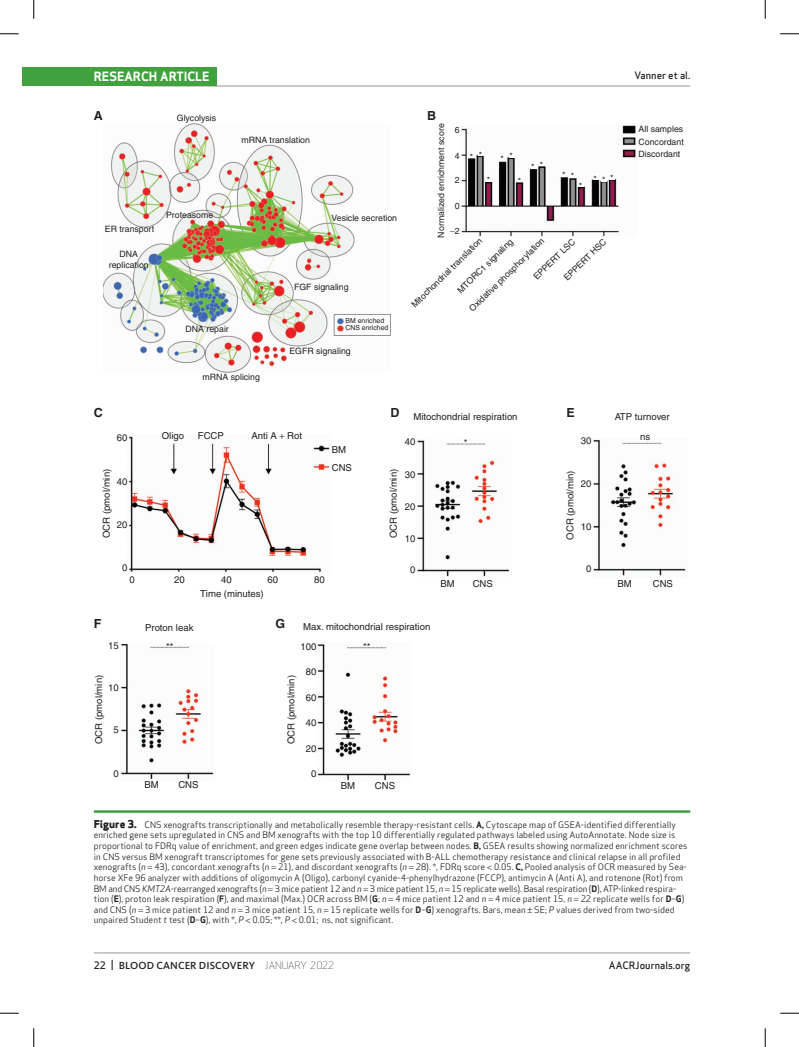
<style>
.page{position:relative;width:799px;height:1047px;background:#fff}
.page>*{position:absolute;margin:0;border:0;box-sizing:border-box;transform-origin:0 0}
.t1{font:700 12.5px "Apex Sans";color:#fff}
.t2{font:700 12.5px "Helvetica";color:#231f20}
.t3{font:500 10.62px "Kievit OT";letter-spacing:.01em;color:#231f20}
.t4{font:500 10px "Apex Sans";color:#231f20}
.t5{font:9.5px/19.6px "Helvetica";color:#231f20}
.t6{font:8.75px/10.6px "Apex Sans";color:#231f20}
.t7{font:8.75px/12px "Helvetica";color:#231f20}
.t8{font:6.88px/7.5px "Helvetica";color:#231f20}
.s1{font-weight:800;font-size:10.62px}
.s2{font-weight:700}
.s3{font-style:italic}
.s4{font-family:"Apex Sans";font-size:10px}
.s5{font-family:"Apex Sans";font-weight:300;font-size:10px}
</style>
<div class="page">
<hr style="left:143px;top:86px;width:547px;height:1px;background:#939598">
<div style="left:22px;top:68px;width:195px;height:18px;background:#40a13e"></div>
<hr style="left:94px;top:952px;width:596px;height:1px;background:#939598">
<img style="left:316px;top:644px;width:95px;height:137px">
<img style="left:120px;top:643px;width:94px;height:137px">
<img style="left:593px;top:439px;width:93px;height:137px">
<img style="left:416px;top:440px;width:94px;height:137px">
<img style="left:129px;top:436px;width:201px;height:136px">
<img style="left:460px;top:125px;width:176px;height:112px">
<img style="left:103px;top:123px;width:287px;height:249px">
<svg style="left:470px;top:150px;width:14px;height:8px"></svg>
<svg style="left:486px;top:176px;width:6px;height:5px"></svg>
<svg style="left:500px;top:151px;width:14px;height:9px"></svg>
<svg style="left:517px;top:176px;width:6px;height:6px"></svg>
<svg style="left:531px;top:160px;width:14px;height:8px"></svg>
<svg style="left:562px;top:170px;width:5px;height:6px"></svg>
<div style="left:570px;top:168px;width:6px;height:9px;background:#fff"></div>
<svg style="left:579px;top:181px;width:5px;height:6px"></svg>
<svg style="left:593px;top:173px;width:22px;height:8px"></svg>
<hr style="left:94px;top:810px;width:596px;height:2px;background:#40a13e">
<svg style="left:764px;top:0;width:1px;height:19px"></svg>
<svg style="left:764px;top:1028px;width:1px;height:18px"></svg>
<svg style="left:0;top:33px;width:19px;height:1px"></svg>
<svg style="left:780px;top:33px;width:19px;height:1px"></svg>
<svg style="left:0;top:1012px;width:19px;height:1px"></svg>
<svg style="left:780px;top:1012px;width:19px;height:1px"></svg>
<svg style="left:33px;top:0;width:1px;height:19px"></svg>
<svg style="left:33px;top:1028px;width:1px;height:18px"></svg>
<svg style="left:765px;top:0;width:1px;height:19px"></svg>
<svg style="left:765px;top:1028px;width:1px;height:18px"></svg>
<h1 class="t1" style="left:94px;top:69px;width:117px">RESEARCH ARTICLE</h1>
<p class="t4" style="left:634px;top:67px;width:57px">Vanner et al.</p>
<h1 class="t2" style="left:94px;top:107px;width:11px">A</h1>
<p class="t7" style="left:105px;top:222px;width:51px">ER transport</p>
<p class="t7" style="left:109px;top:249px;width:41px;line-height:10.5px;text-align:center">DNA replication</p>
<p class="t7" style="left:177px;top:112px;width:41px">Glycolysis</p>
<h1 class="t2" style="left:427px;top:107px;width:11px">B</h1>
<p class="t7" style="left:435px;top:237px;width:115px;rotate:-90deg">Normalized enrichment score</p>
<p class="t7" style="left:455px;top:124px;width:6px">6</p>
<p class="t7" style="left:638px;top:123px;width:46px">All samples</p>
<p class="t7" style="left:455px;top:149px;width:6px">4</p>
<p class="t7" style="left:455px;top:174px;width:6px">2</p>
<p class="t7" style="left:241px;top:134px;width:70px">mRNA translation</p>
<p class="t7" style="left:638px;top:136px;width:47px">Concordant<br>Discordant</p>
<p class="t7" style="left:470px;top:150px;width:14px">* *</p>
<p class="t7" style="left:500px;top:152px;width:14px">* *</p>
<p class="t7" style="left:531px;top:160px;width:14px">* *</p>
<p class="t7" style="left:562px;top:169px;width:13px">* *</p>
<p class="t7" style="left:593px;top:172px;width:21px">***</p>
<p class="t7" style="left:487px;top:174px;width:5px">*</p>
<p class="t7" style="left:518px;top:175px;width:5px">*</p>
<p class="t7" style="left:579px;top:180px;width:5px">*</p>
<p class="t7" style="left:455px;top:200px;width:6px">0</p>
<p class="t7" style="left:408px;top:301px;width:96px;rotate:-44deg">Mitochondrial translation</p>
<p class="t7" style="left:166px;top:209px;width:49px">Proteasome</p>
<p class="t7" style="left:332px;top:212px;width:67px">Vesicle secretion</p>
<p class="t7" style="left:450px;top:225px;width:11px">−2</p>
<p class="t7" style="left:531px;top:273px;width:56px;rotate:-44deg">EPPERT LSC</p>
<p class="t7" style="left:561px;top:274px;width:57px;rotate:-44deg">EPPERT HSC</p>
<p class="t7" style="left:466px;top:305px;width:102px;rotate:-44deg">Oxidative phosphorylation</p>
<p class="t7" style="left:454px;top:287px;width:75px;rotate:-44deg">MTORC1 signaling</p>
<p class="t7" style="left:294px;top:281px;width:56px">FGF signaling</p>
<p class="t8" style="left:345px;top:317px;width:44px">BM enriched<br>CNS enriched</p>
<p class="t7" style="left:289px;top:345px;width:63px">EGFR signaling</p>
<p class="t7" style="left:186px;top:323px;width:45px">DNA repair</p>
<p class="t7" style="left:203px;top:371px;width:59px">mRNA splicing</p>
<h1 class="t2" style="left:94px;top:405px;width:11px">C</h1>
<p class="t5" style="left:117px;top:428px;width:12px">60</p>
<p class="t5" style="left:97px;top:538px;width:71px;rotate:-90deg">OCR (pmol/min)</p>
<p class="t5" style="left:117px;top:471px;width:12px">40</p>
<p class="t5" style="left:117px;top:515px;width:12px">20</p>
<p class="t5" style="left:122px;top:558px;width:7px">0</p>
<p class="t5" style="left:162px;top:425px;width:24px">Oligo</p>
<p class="t5" style="left:198px;top:425px;width:28px">FCCP</p>
<p class="t5" style="left:251px;top:425px;width:52px">Anti A Rot</p>
<p class="t5" style="left:332px;top:439px;width:16px">BM</p>
<p class="t5" style="left:332px;top:457px;width:22px">CNS</p>
<h1 class="t2" style="left:390px;top:405px;width:11px">D</h1>
<h1 class="t2" style="left:566px;top:405px;width:10px">E</h1>
<p class="t5" style="left:413px;top:407px;width:106px">Mitochondrial respiration</p>
<p class="t5" style="left:640px;top:407px;width:31px;text-indent:-26px">ATP turnover ns</p>
<p class="t5" style="left:464px;top:433px;width:5px">*</p>
<p class="t5" style="left:405px;top:432px;width:12px">40</p>
<p class="t5" style="left:581px;top:431px;width:12px">30</p>
<p class="t5" style="left:581px;top:474px;width:12px">20</p>
<p class="t5" style="left:581px;top:516px;width:12px">10</p>
<p class="t5" style="left:586px;top:558px;width:7px">0</p>
<p class="t5" style="left:384px;top:538px;width:71px;rotate:-90deg">OCR (pmol/min)</p>
<p class="t5" style="left:560px;top:539px;width:71px;rotate:-90deg">OCR (pmol/min)</p>
<p class="t5" style="left:405px;top:464px;width:12px">30</p>
<p class="t5" style="left:405px;top:496px;width:12px">20</p>
<p class="t5" style="left:405px;top:528px;width:12px">10</p>
<p class="t5" style="left:410px;top:560px;width:7px">0</p>
<p class="t5" style="left:129px;top:569px;width:7px">0</p>
<p class="t5" style="left:174px;top:569px;width:12px">20</p>
<p class="t5" style="left:221px;top:569px;width:12px">40</p>
<p class="t5" style="left:267px;top:569px;width:12px">60</p>
<p class="t5" style="left:314px;top:569px;width:12px">80</p>
<p class="t5" style="left:200px;top:583px;width:65px">Time (minutes)</p>
<h1 class="t2" style="left:94px;top:615px;width:9px">F</h1>
<h1 class="t2" style="left:275px;top:615px;width:11px">G</h1>
<p class="t5" style="left:145px;top:618px;width:50px">Proton leak</p>
<p class="t5" style="left:303px;top:617px;width:129px;line-height:20px;text-align:center">Max. mitochondrial respiration **</p>
<p class="t5" style="left:108px;top:635px;width:12px">15</p>
<p class="t5" style="left:300px;top:636px;width:17px">100</p>
<p class="t5" style="left:306px;top:661px;width:12px">80</p>
<p class="t5" style="left:306px;top:687px;width:12px">60</p>
<p class="t5" style="left:306px;top:713px;width:12px">40</p>
<p class="t5" style="left:306px;top:738px;width:12px">20</p>
<p class="t5" style="left:311px;top:764px;width:7px">0</p>
<p class="t5" style="left:166px;top:636px;width:9px">**</p>
<p class="t5" style="left:89px;top:744px;width:71px;rotate:-90deg">OCR (pmol/min)</p>
<p class="t5" style="left:281px;top:744px;width:71px;rotate:-90deg">OCR (pmol/min)</p>
<p class="t5" style="left:108px;top:677px;width:12px">10</p>
<p class="t5" style="left:113px;top:720px;width:7px">5</p>
<p class="t5" style="left:113px;top:763px;width:7px">0</p>
<p class="t5" style="left:144px;top:774px;width:16px">BM</p>
<p class="t5" style="left:178px;top:774px;width:22px">CNS</p>
<p class="t5" style="left:341px;top:776px;width:16px">BM</p>
<p class="t5" style="left:375px;top:776px;width:22px">CNS</p>
<p class="t5" style="left:440px;top:573px;width:16px">BM</p>
<p class="t5" style="left:473px;top:573px;width:22px">CNS</p>
<p class="t5" style="left:617px;top:573px;width:16px">BM</p>
<p class="t5" style="left:653px;top:573px;width:22px">CNS</p>
<p class="t6" style="left:94px;top:818px;width:595px"><span class="s1">Figure 3.</span> CNS xenografts transcriptionally and metabolically resemble therapy-resistant cells. <span class="s2">A,</span> Cytoscape map of GSEA-identified differentially enriched gene sets upregulated in CNS and BM xenografts with the top 10 differentially regulated pathways labeled using AutoAnnotate. Node size is proportional to FDRq value of enrichment, and green edges indicate gene overlap between nodes. <span class="s2">B,</span> GSEA results showing normalized enrichment scores in CNS versus BM xenograft transcriptomes for gene sets previously associated with B-ALL chemotherapy resistance and clinical relapse in all profiled xenografts (<span class="s3">n</span> 43), concordant xenografts (<span class="s3">n</span> 21), and discordant xenografts (<span class="s3">n</span> 28). *, FDRq score 0.05. <span class="s2">C,</span> Pooled analysis of OCR measured by Sea&shy;horse XFe 96 analyzer with additions of oligomycin A (Oligo), carbonyl cyanide-4-phenylhydrazone (FCCP), antimycin A (Anti A), and rotenone (Rot) from BM and CNS <span class="s3">KMT2A</span>-rearranged xenografts (<span class="s3">n</span> 3 mice patient 12 and <span class="s3">n</span> 3 mice patient 15, <span class="s3">n</span> 15 replicate wells). Basal respiration (<span class="s2">D</span>), ATP-linked respira&shy;tion (<span class="s2">E</span>), proton leak respiration (<span class="s2">F</span>), and maximal (Max.) OCR across BM (<span class="s2">G</span>; <span class="s3">n</span> 4 mice patient 12 and <span class="s3">n</span> 4 mice patient 15, <span class="s3">n</span> 22 replicate wells for <span class="s2">D</span>–<span class="s2">G</span>) and CNS (<span class="s3">n</span> 3 mice patient 12 and <span class="s3">n</span> 3 mice patient 15, <span class="s3">n</span> 15 replicate wells for <span class="s2">D</span>–<span class="s2">G</span>) xenografts. Bars, mean SE; <span class="s3">P</span> values derived from two-sided unpaired Student <span class="s3">t</span> test (<span class="s2">D</span>–<span class="s2">G</span>), with *, <span class="s3">P</span> 0.05; **, <span class="s3">P</span> 0.01; ns, not significant.</p>
<p class="t3" style="left:94px;top:958px;width:242px"><span class="s4">22 |</span> BLOOD CANCER DISCOVERY <span class="s5">JANUARY 2022</span></p>
<p class="t4" style="left:609px;top:956px;width:83px">AACRJournals.org</p>
</div>
